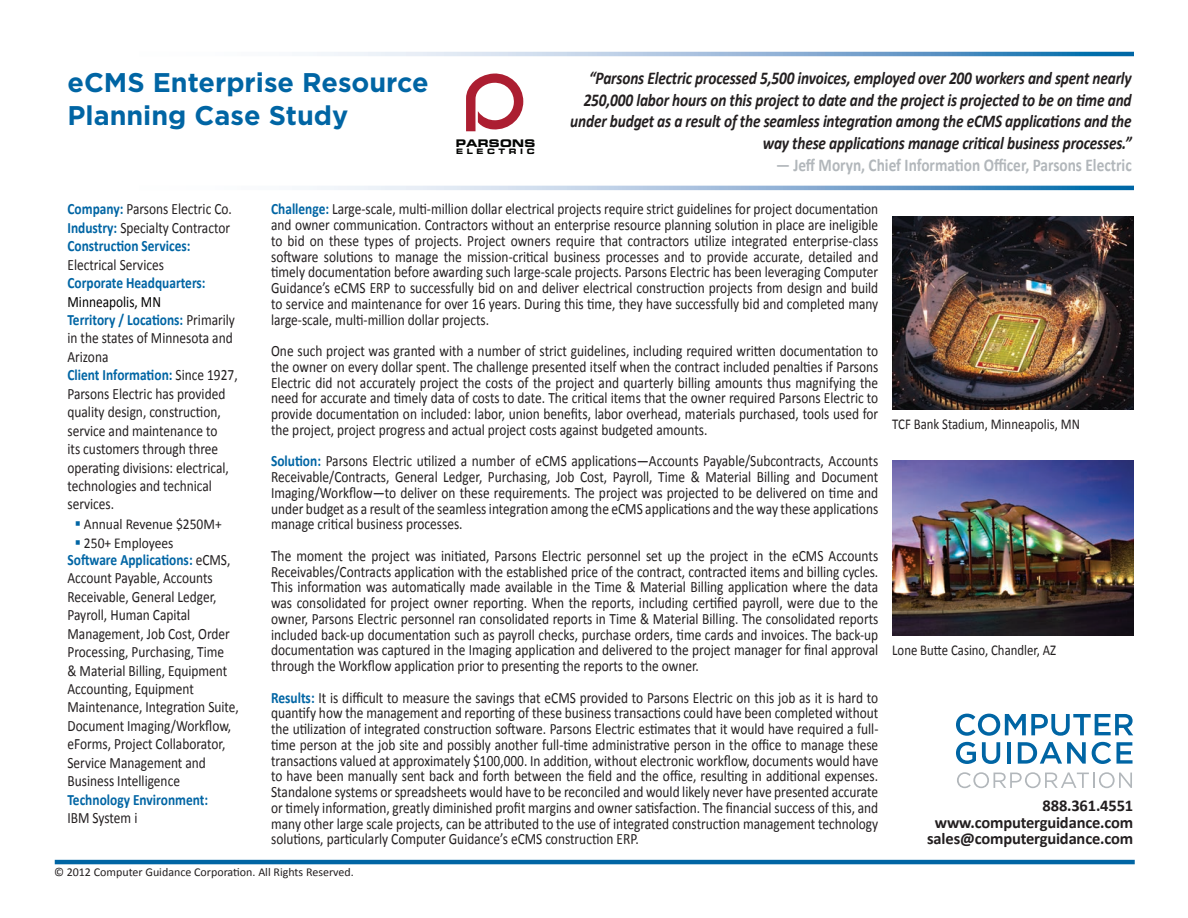
<style>
.page{position:relative;width:1188px;height:918px;background:#fff}
.page>*{position:absolute;margin:0;border:0;box-sizing:border-box;transform-origin:0 0}
.t1{font:700 27px/32.4px "Gotham";color:#0065a4}
.t2{font:italic 700 18px/21.6px "Calibri";letter-spacing:-.01em;color:#231f20;text-align:right;scale:.85 1}
.t3{font:700 18px "Calibri";color:#b2b7bb;scale:.85 1}
.t4{font:700 16.5px/16.5px "Calibri";letter-spacing:-.01em;color:#231f20;text-align:right}
.t5{font:15.75px/15.8px "Calibri";color:#231f20;text-align:justify;scale:.85 1}
.t6{font:700 15.75px/18.5px "Calibri";color:#0065a4;text-align:justify;scale:.85 1}
.t7{font:15px "Calibri";color:#231f20;scale:.85 1}
.t8{font:15px/18.9px "Calibri";color:#231f20;scale:.9 1}
.t9{font:12px "Calibri";color:#231f20}
.t10{font:10.5px "Eurostile Bold Extended Two";letter-spacing:.03em;color:#040503}
.t11{font:7.5px "Eurostile Bold Extended Two";letter-spacing:.475em;color:#040503}
.s1{font-weight:400;color:#231f20}
.s2{color:#000}
.s3{font-weight:700;color:#0065a4}
</style>
<div class="page">
<svg style="left:466px;top:74px;width:57px;height:57px"></svg>
<svg style="left:309px;top:186px;width:825px;height:4px;background:#92b8d8"></svg>
<svg style="left:309px;top:52px;width:825px;height:4px;background:#92b8d8"></svg>
<hr style="left:55px;top:860px;width:1080px;height:4px;background:#0065a4">
<svg style="left:956px;top:714px;width:177px;height:22px"></svg>
<svg style="left:956px;top:742px;width:20px;height:22px"></svg>
<svg style="left:982px;top:742px;width:18px;height:22px"></svg>
<hr style="left:1007px;top:742px;width:4px;height:22px;background:#0065a4">
<svg style="left:1018px;top:742px;width:68px;height:22px"></svg>
<svg style="left:1092px;top:742px;width:19px;height:22px"></svg>
<svg style="left:1117px;top:742px;width:16px;height:22px"></svg>
<svg style="left:957px;top:772px;width:175px;height:16px"></svg>
<img style="left:892px;top:216px;width:241px;height:194px">
<img style="left:892px;top:460px;width:242px;height:175px">
<h1 class="t1" style="left:68px;top:66px;width:363px">eCMS Enterprise Resource<br>Planning Case Study</h1>
<p class="t10" style="left:456px;top:136px;width:81px">PARSONS</p>
<p class="t11" style="left:456px;top:146px;width:80px">ELECTRIC</p>
<p class="t2" style="left:570px;top:67px;width:662px">“Parsons Electric processed 5,500 invoices, employed over 200 workers and spent nearly 250,000 labor hours on this project to date and the project is projected to be on time and under budget as a result of the seamless integration among the eCMS applications and the way these applications manage critical business processes.”</p>
<p class="t3" style="left:776px;top:153px;width:420px">— Jeff Moryn, Chief Information Officer, Parsons Electric</p>
<p class="t6" style="left:68px;top:200px;width:195px">Company: <span class="s1">Parsons Electric Co.<br></span>Industry: <span class="s1">Specialty Contractor </span>Construction Services:</p>
<p class="t5" style="left:68px;top:257px;width:115px">Electrical Services</p>
<p class="t6" style="left:68px;top:274px;width:164px">Corporate Headquarters:</p>
<p class="t5" style="left:68px;top:292px;width:202px;line-height:18.5px;text-align:left"><span class="s2">Minneapolis, MN<br></span><span class="s3">Territory / Locations:</span> Primarily in the states of Minnesota and<br>Arizona<br><span class="s3">Client Information:</span> Since 1927,<br>Parsons Electric has provided quality design, construction, service and maintenance to<br>its customers through three operating divisions: electrical, technologies and technical services.</p>
<p class="t8" style="left:84px;top:515px;width:155px">Annual Revenue $250M+<br>250+ Employees</p>
<p class="t5" style="left:68px;top:550px;width:203px;line-height:18.5px;text-align:left"><span class="s3">Software Applications:</span> eCMS,<br>Account Payable, Accounts<br>Receivable, General Ledger,<br>Payroll, Human Capital<br>Management, Job Cost, Order<br>Processing, Purchasing, Time<br>&amp; Material Billing, Equipment<br>Accounting, Equipment<br>Maintenance, Integration Suite,<br>Document Imaging/Workflow, eForms, Project Collaborator,<br>Service Management and<br>Business Intelligence</p>
<p class="t6" style="left:68px;top:790px;width:167px">Technology Environment:</p>
<p class="t5" style="left:68px;top:810px;width:84px">IBM System i</p>
<p class="t5" style="left:271px;top:201px;width:716px"><span class="s3">Challenge:</span> Large-scale, multi-million dollar electrical projects require strict guidelines for project documentation and owner communication. Contractors without an enterprise resource planning solution in place are ineligible to bid on these types of projects. Project owners require that contractors utilize integrated enterprise-class software solutions to manage the mission-critical business processes and to provide accurate, detailed and timely documentation before awarding such large-scale projects. Parsons Electric has been leveraging Computer Guidance’s eCMS ERP to successfully bid on and deliver electrical construction projects from design and build to service and maintenance for over 16 years. During this time, they have successfully bid and completed many large-scale, multi-million dollar projects.</p>
<p class="t5" style="left:271px;top:343px;width:716px">One such project was granted with a number of strict guidelines, including required written documentation to the owner on every dollar spent. The challenge presented itself when the contract included penalties if Parsons Electric did not accurately project the costs of the project and quarterly billing amounts thus magnifying the need for accurate and timely data of costs to date. The critical items that the owner required Parsons Electric to provide documentation on included: labor, union benefits, labor overhead, materials purchased, tools used for the project, project progress and actual project costs against budgeted amounts.</p>
<p class="t5" style="left:271px;top:453px;width:716px"><span class="s3">Solution:</span> Parsons Electric utilized a number of eCMS applications—Accounts Payable/Subcontracts, Accounts Receivable/Contracts, General Ledger, Purchasing, Job Cost, Payroll, Time &amp; Material Billing and Document Imaging/Workflow—to deliver on these requirements. The project was projected to be delivered on time and under budget as a result of the seamless integration among the eCMS applications and the way these applications manage critical business processes.</p>
<p class="t5" style="left:271px;top:548px;width:716px">The moment the project was initiated, Parsons Electric personnel set up the project in the eCMS Accounts Receivables/Contracts application with the established price of the contract, contracted items and billing cycles.<br>This information was automatically made available in the Time &amp; Material Billing application where the data was consolidated for project owner reporting. When the reports, including certified payroll, were due to the owner, Parsons Electric personnel ran consolidated reports in Time &amp; Material Billing. The consolidated reports included back-up documentation such as payroll checks, purchase orders, time cards and invoices. The back-up documentation was captured in the Imaging application and delivered to the project manager for final approval through the Workflow application prior to presenting the reports to the owner.</p>
<p class="t5" style="left:271px;top:690px;width:716px"><span class="s3">Results:</span> It is difficult to measure the savings that eCMS provided to Parsons Electric on this job as it is hard to quantify how the management and reporting of these business transactions could have been completed without the utilization of integrated construction software. Parsons Electric estimates that it would have required a full&shy;time person at the job site and possibly another full-time administrative person in the office to manage these transactions valued at approximately $100,000. In addition, without electronic workflow, documents would have to have been manually sent back and forth between the field and the office, resulting in additional expenses.<br>Standalone systems or spreadsheets would have to be reconciled and would likely never have presented accurate or timely information, greatly diminished profit margins and owner satisfaction. The financial success of this, and many other large scale projects, can be attributed to the use of integrated construction management technology solutions, particularly Computer Guidance’s eCMS construction ERP.</p>
<p class="t9" style="left:54px;top:864px;width:301px">© 2012 Computer Guidance Corporation. All Rights Reserved.</p>
<p class="t7" style="left:892px;top:414px;width:222px">TCF Bank Stadium, Minneapolis, MN</p>
<p class="t7" style="left:892px;top:641px;width:194px">Lone Butte Casino, Chandler, AZ</p>
<p class="t4" style="left:927px;top:797px;width:208px">888.361.4551 www.computerguidance.com sales@computerguidance.com</p>
</div>
